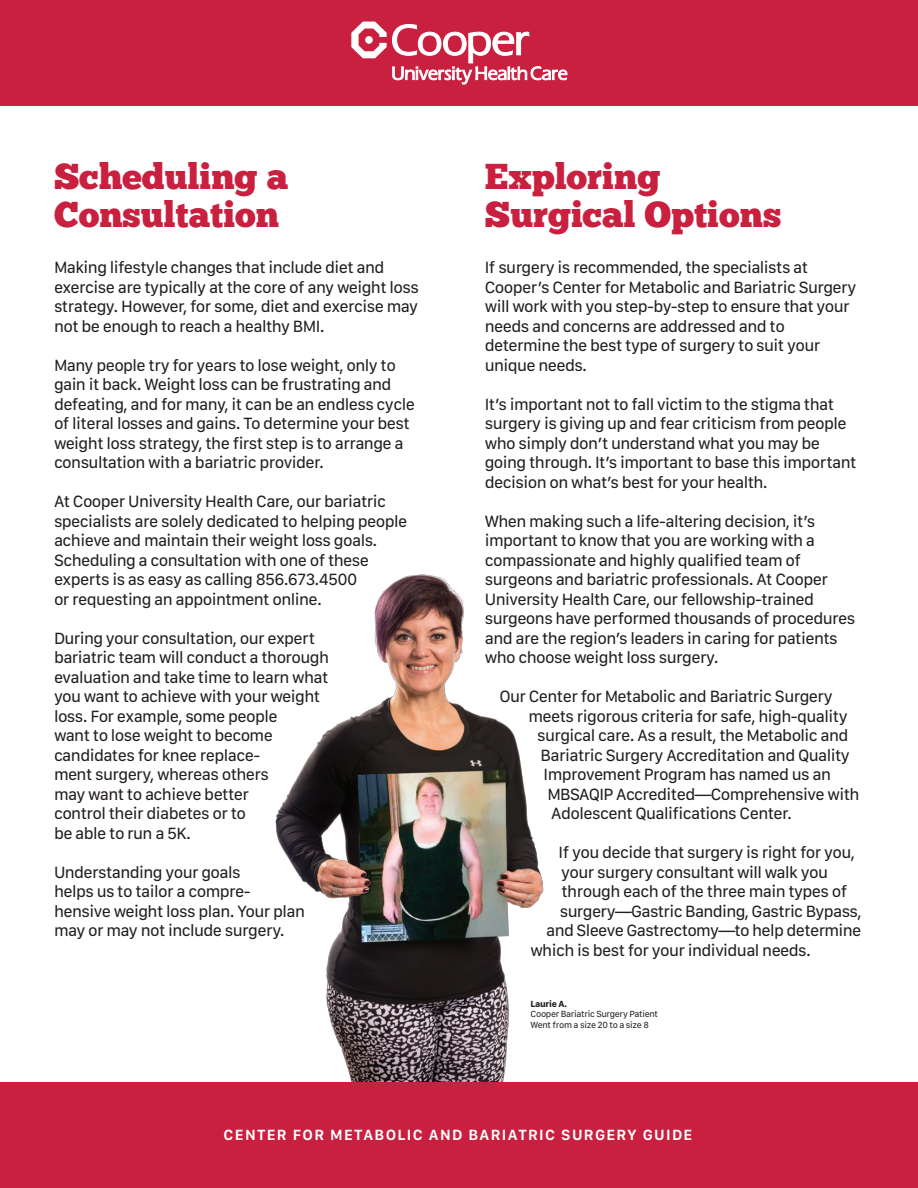
<style>
.page{position:relative;width:918px;height:1188px;background:#fff}
.page>*{position:absolute;margin:0;border:0;box-sizing:border-box;transform-origin:0 0}
.t1{font:36px/37.5px "Chunk Five";color:#c92040}
.t2{font:16.5px/19.5px "SF Compact Text";letter-spacing:-.04em;color:#231f20}
.t3{font:600 15px "SF Compact Text";letter-spacing:.085em;color:#fff}
.t4{font:9px "SF Compact Text";letter-spacing:-.035em;color:#231f20}
.t5{font:700 9px "SF Compact Text";letter-spacing:-.035em;color:#231f20}
</style>
<div class="page">
<img style="left:275px;top:574px;width:269px;height:508px">
<div style="left:0;top:0;width:918px;height:106px;background:#c92040"></div>
<svg style="left:351px;top:22px;width:216px;height:63px"></svg>
<div style="left:0;top:1082px;width:918px;height:106px;background:#c92040"></div>
<p class="t1" style="left:54px;top:159px;width:236px">Scheduling a<br>Consultation</p>
<p class="t2" style="left:54px;top:259px;width:367px">Making lifestyle changes that include diet and exercise are typically at the core of any weight loss strategy. However, for some, diet and exercise may not be enough to reach a healthy BMI.</p>
<p class="t2" style="left:54px;top:356px;width:362px">Many people try for years to lose weight, only to gain it back. Weight loss can be frustrating and defeating, and for many, it can be an endless cycle of literal losses and gains. To determine your best weight loss strategy, the first step is to arrange a consultation with a bariatric provider.</p>
<p class="t2" style="left:54px;top:493px;width:355px">At Cooper University Health Care, our bariatric specialists are solely dedicated to helping people achieve and maintain their weight loss goals.<br>Scheduling a consultation with one of these experts is as easy as calling 856.673.4500<br>or requesting an appointment online.</p>
<p class="t2" style="left:54px;top:629px;width:277px">During your consultation, our expert bariatric team will conduct a thorough evaluation and take time to learn what you want to achieve with your weight loss. For example, some people<br>want to lose weight to become candidates for knee replace-<br>ment surgery, whereas others<br>may want to achieve better<br>control their diabetes or to<br>be able to run a 5K.</p>
<p class="t2" style="left:54px;top:863px;width:253px">Understanding your goals<br>helps us to tailor a compre&shy;hensive weight loss plan. Your plan may or may not include surgery.</p>
<p class="t1" style="left:485px;top:159px;width:298px">Exploring<br>Surgical Options</p>
<p class="t2" style="left:485px;top:259px;width:373px">If surgery is recommended, the specialists at Cooper’s Center for Metabolic and Bariatric Surgery will work with you step-by-step to ensure that your needs and concerns are addressed and to determine the best type of surgery to suit your unique needs.</p>
<p class="t2" style="left:485px;top:395px;width:373px">It’s important not to fall victim to the stigma that surgery is giving up and fear criticism from people who simply don’t understand what you may be going through. It’s important to base this important decision on what’s best for your health.</p>
<p class="t2" style="left:485px;top:512px;width:372px">When making such a life-altering decision, it’s important to know that you are working with a compassionate and highly qualified team of surgeons and bariatric professionals. At Cooper University Health Care, our fellowship-trained surgeons have performed thousands of procedures and are the region’s leaders in caring for patients who choose weight loss surgery.</p>
<p class="t2" style="left:499px;top:688px;width:335px">Our Center for Metabolic and Bariatric Surgery</p>
<p class="t2" style="left:529px;top:707px;width:321px">meets rigorous criteria for safe, high-quality</p>
<p class="t2" style="left:537px;top:727px;width:313px">surgical care. As a result, the Metabolic and</p>
<p class="t2" style="left:541px;top:746px;width:311px">Bariatric Surgery Accreditation and Quality</p>
<p class="t2" style="left:544px;top:766px;width:289px">Improvement Program has named us an</p>
<p class="t2" style="left:547px;top:785px;width:314px">MBSAQIP Accredited—Comprehensive with</p>
<p class="t2" style="left:551px;top:805px;width:242px">Adolescent Qualifications Center.</p>
<p class="t2" style="left:559px;top:844px;width:298px">If you decide that surgery is right for you,</p>
<p class="t2" style="left:561px;top:863px;width:268px">your surgery consultant will walk you</p>
<p class="t2" style="left:562px;top:883px;width:287px">through each of the three main types of</p>
<p class="t2" style="left:560px;top:902px;width:303px">surgery—Gastric Banding, Gastric Bypass,</p>
<p class="t2" style="left:546px;top:922px;width:317px">and Sleeve Gastrectomy—to help determine</p>
<p class="t2" style="left:530px;top:941px;width:282px">which is best for your individual needs.</p>
<p class="t5" style="left:531px;top:1000px;width:38px">Laurie A.</p>
<p class="t4" style="left:531px;top:1011px;width:129px">Cooper Bariatric Surgery Patient</p>
<p class="t4" style="left:531px;top:1021px;width:120px">Went from a size 20 to a size 8</p>
<p class="t3" style="left:224px;top:1130px;width:470px">CENTER FOR METABOLIC AND BARIATRIC SURGERY GUIDE</p>
</div>
